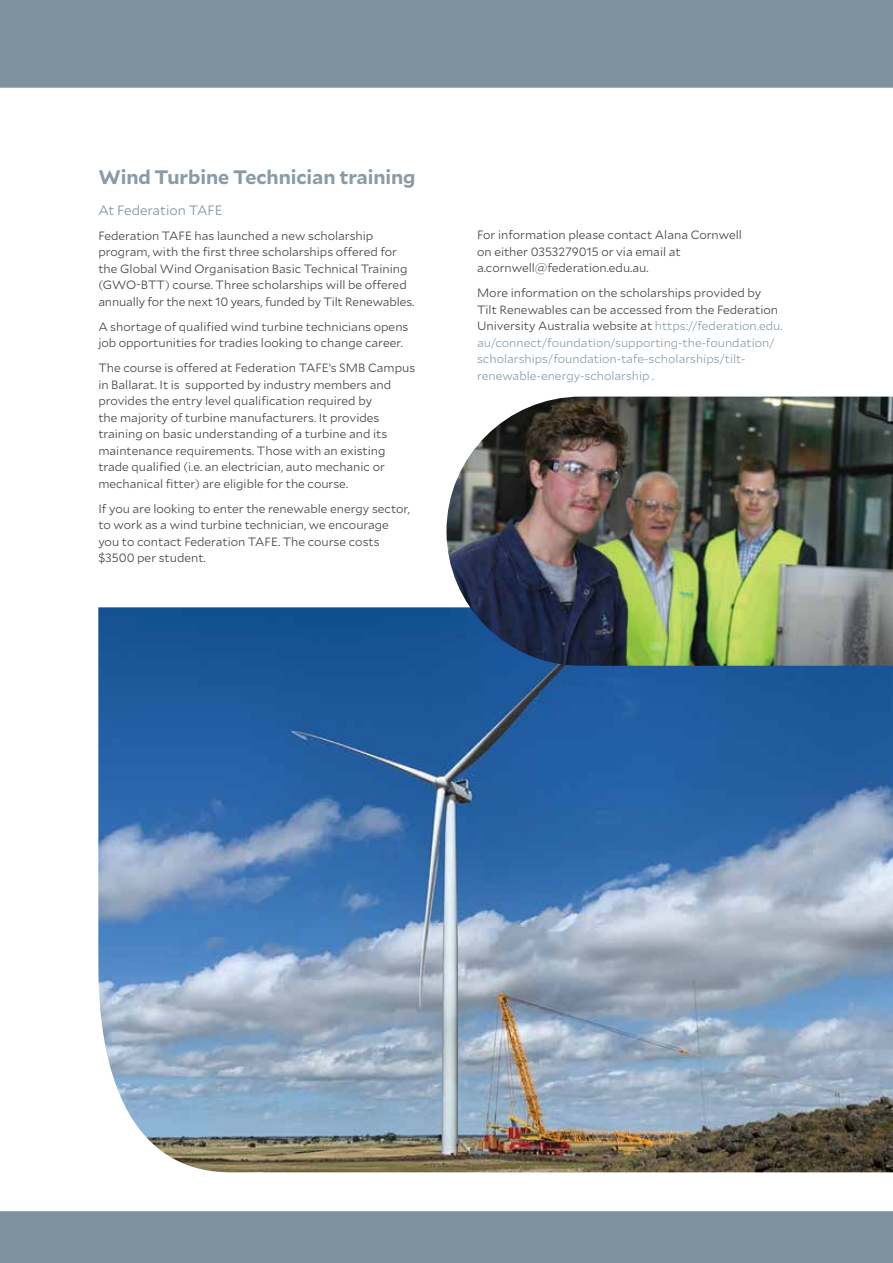
<style>
.page{position:relative;width:893px;height:1263px;background:#fff}
.page>*{position:absolute;margin:0;border:0;box-sizing:border-box;transform-origin:0 0}
.t1{font:700 19.5px "Mallory";letter-spacing:-.005em;color:#899ba7}
.t2{font:300 13.5px "Mallory";color:#7e929f}
.t3{font:300 12px/16.5px "Mallory";color:#414042}
.t4{font:300 12px/16.5px "Mallory";color:#899ba7}
.s1{color:#414042}
</style>
<div class="page">
<img style="left:98px;top:607px;width:795px;height:565px">
<svg style="left:0;top:0;width:893px;height:397px"></svg>
<div style="left:0;top:1211px;width:893px;height:52px;background:#7e929f"></div>
<img style="left:446px;top:397px;width:447px;height:269px">
<h1 class="t1" style="left:98px;top:162px;width:319px">Wind Turbine Technician training</h1>
<p class="t2" style="left:98px;top:200px;width:126px">At Federation TAFE</p>
<p class="t3" style="left:98px;top:226px;width:318px">Federation TAFE has launched a new scholarship program, with the first three scholarships offered for the Global Wind Organisation Basic Technical Training (GWO-BTT) course. Three scholarships will be offered annually for the next 10 years, funded by Tilt Renewables.</p>
<p class="t3" style="left:98px;top:317px;width:312px">A shortage of qualified wind turbine technicians opens job opportunities for tradies looking to change career.</p>
<p class="t3" style="left:98px;top:359px;width:318px">The course is offered at Federation TAFE’s SMB Campus in Ballarat. It is supported by industry members and provides the entry level qualification required by<br>the majority of turbine manufacturers. It provides training on basic understanding of a turbine and its maintenance requirements. Those with an existing trade qualified (i.e. an electrician, auto mechanic or mechanical fitter) are eligible for the course.</p>
<p class="t3" style="left:98px;top:499px;width:313px">If you are looking to enter the renewable energy sector, to work as a wind turbine technician, we encourage you to contact Federation TAFE. The course costs $3500 per student.</p>
<p class="t3" style="left:477px;top:226px;width:266px">For information please contact Alana Cornwell on either 0353279015 or via email at a.cornwell@federation.edu.au.</p>
<p class="t4" style="left:477px;top:284px;width:307px"><span class="s1">More information on the scholarships provided by Tilt Renewables can be accessed from the Federation University Australia website at</span> https://federation.edu. au/connect/foundation/supporting-the-foundation/ scholarships/foundation-tafe-scholarships/tilt&shy;renewable-energy-scholarship .</p>
</div>
